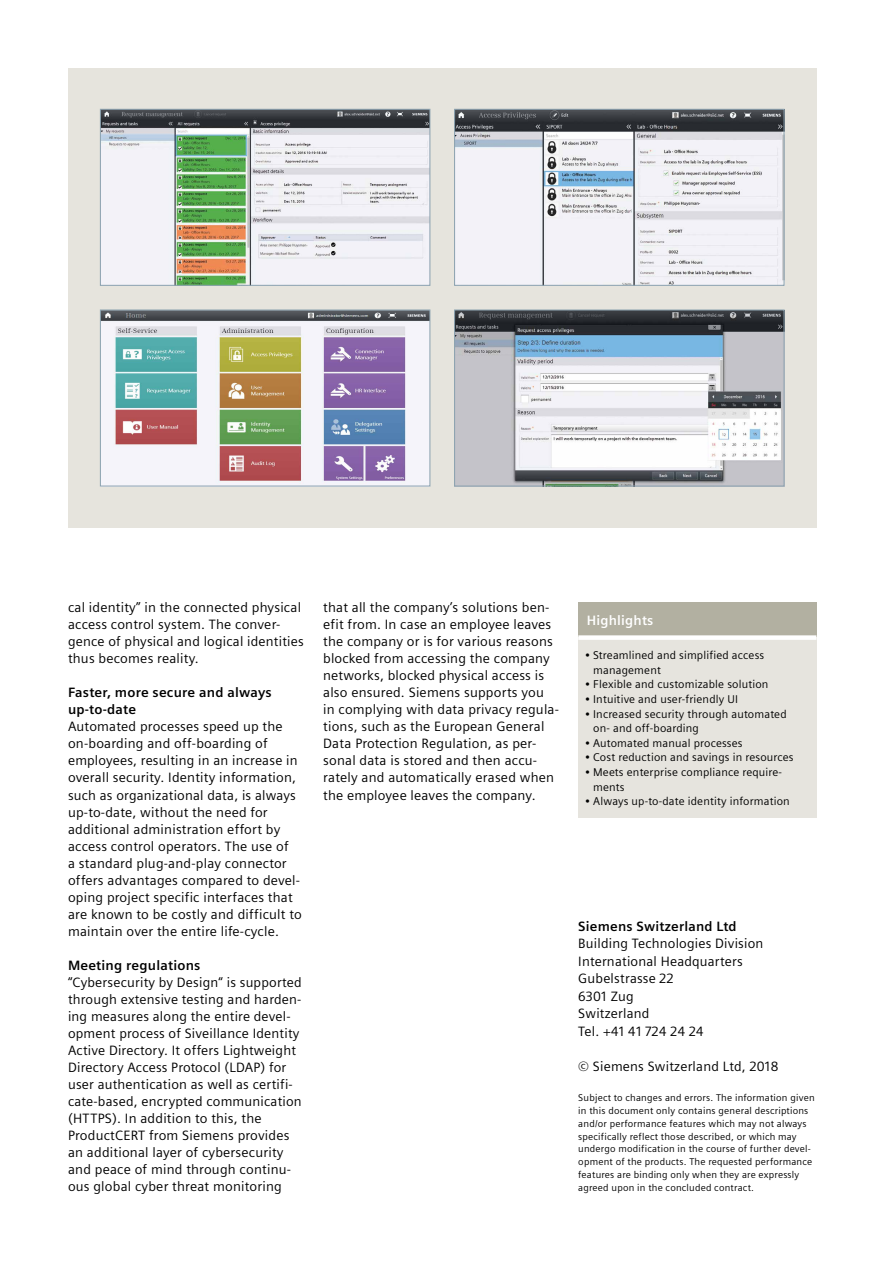
<style>
.page{position:relative;width:893px;height:1263px;background:#fff}
.page>*{position:absolute;margin:0;border:0;box-sizing:border-box;transform-origin:0 0}
.t1{font:13.5px/17px "Siemens Sans";letter-spacing:.015em;color:#000}
.t2{font:700 13.5px/17px "Siemens Sans";letter-spacing:.015em;color:#000}
.t3{font:700 13.5px "Siemens Sans";letter-spacing:.015em;color:#fff}
.t4{font:11.25px/14.7px "Siemens Sans";letter-spacing:.015em;color:#000}
.t5{font:9.75px/12.8px "Siemens Sans";letter-spacing:.02em;color:#000}
</style>
<div class="page">
<div style="left:578px;top:602px;width:238px;height:36px;background:#b2b0a1"></div>
<div style="left:578px;top:638px;width:238px;height:180px;background:#e6e4de"></div>
<div style="left:578px;top:635px;width:238px;height:5px;background:#fff"></div>
<div style="left:68px;top:68px;width:748px;height:459px;background:#e6e4dd"></div>
<img style="left:456px;top:311px;width:327px;height:174px">
<div style="left:454px;top:309px;width:331px;height:178px;border:1px solid #8da3b0"></div>
<img style="left:456px;top:111px;width:327px;height:173px">
<div style="left:454px;top:109px;width:331px;height:177px;border:1px solid #8da3b0"></div>
<img style="left:102px;top:311px;width:326px;height:174px">
<div style="left:100px;top:309px;width:330px;height:178px;border:1px solid #8da3b0"></div>
<img style="left:102px;top:111px;width:326px;height:173px">
<div style="left:100px;top:109px;width:330px;height:177px;border:1px solid #8da3b0"></div>
<p class="t1" style="left:68px;top:599px;width:237px">cal identity” in the connected physical access control system. The conver&shy;gence of physical and logical identities thus becomes reality.</p>
<p class="t2" style="left:68px;top:684px;width:205px">Faster, more secure and always up-to-date</p>
<p class="t1" style="left:68px;top:718px;width:235px">Automated processes speed up the on-boarding and off-boarding of employees, resulting in an increase in overall security. Identity information, such as organizational data, is always up-to-date, without the need for additional administration effort by access control operators. The use of<br>a standard plug-and-play connector offers advantages compared to devel&shy;oping project specific interfaces that are known to be costly and difficult to maintain over the entire life-cycle.</p>
<p class="t2" style="left:68px;top:956px;width:134px">Meeting regulations</p>
<p class="t1" style="left:68px;top:973px;width:235px">“Cybersecurity by Design“ is supported through extensive testing and harden&shy;ing measures along the entire devel&shy;opment process of Siveillance Identity Active Directory. It offers Lightweight Directory Access Protocol (LDAP) for user authentication as well as certifi&shy;cate-based, encrypted communication (HTTPS). In addition to this, the ProductCERT from Siemens provides an additional layer of cybersecurity and peace of mind through continu&shy;ous global cyber threat monitoring</p>
<p class="t1" style="left:323px;top:599px;width:237px">that all the company’s solutions ben&shy;efit from. In case an employee leaves the company or is for various reasons blocked from accessing the company networks, blocked physical access is also ensured. Siemens supports you<br>in complying with data privacy regula&shy;tions, such as the European General Data Protection Regulation, as per&shy;sonal data is stored and then accu&shy;rately and automatically erased when the employee leaves the company.</p>
<p class="t3" style="left:587px;top:612px;width:68px">Highlights</p>
<p class="t4" style="left:593px;top:648px;width:172px;text-indent:-9px">• Streamlined and simplified access management</p>
<p class="t4" style="left:585px;top:677px;width:185px">• Flexible and customizable solution</p>
<p class="t4" style="left:585px;top:692px;width:155px">• Intuitive and user-friendly UI</p>
<p class="t4" style="left:593px;top:706px;width:195px;text-indent:-9px">• Increased security through automated on- and off-boarding</p>
<p class="t4" style="left:585px;top:736px;width:159px">• Automated manual processes</p>
<p class="t4" style="left:585px;top:750px;width:210px">• Cost reduction and savings in resources</p>
<p class="t4" style="left:593px;top:765px;width:190px;text-indent:-9px">• Meets enterprise compliance require&shy;ments</p>
<p class="t4" style="left:585px;top:794px;width:207px">• Always up-to-date identity information</p>
<p class="t2" style="left:578px;top:917px;width:160px">Siemens Switzerland Ltd</p>
<p class="t1" style="left:578px;top:935px;width:187px;line-height:17.5px">Building Technologies Division<br>International Headquarters<br>Gubelstrasse 22<br>6301 Zug<br>Switzerland<br>Tel. +41 41 724 24 24</p>
<p class="t1" style="left:578px;top:1058px;width:202px">© Siemens Switzerland Ltd, 2018</p>
<p class="t5" style="left:578px;top:1092px;width:238px">Subject to changes and errors. The information given in this document only contains general descriptions and/or performance features which may not always specifically reflect those described, or which may undergo modification in the course of further devel&shy;opment of the products. The requested performance features are binding only when they are expressly agreed upon in the concluded contract.</p>
</div>
